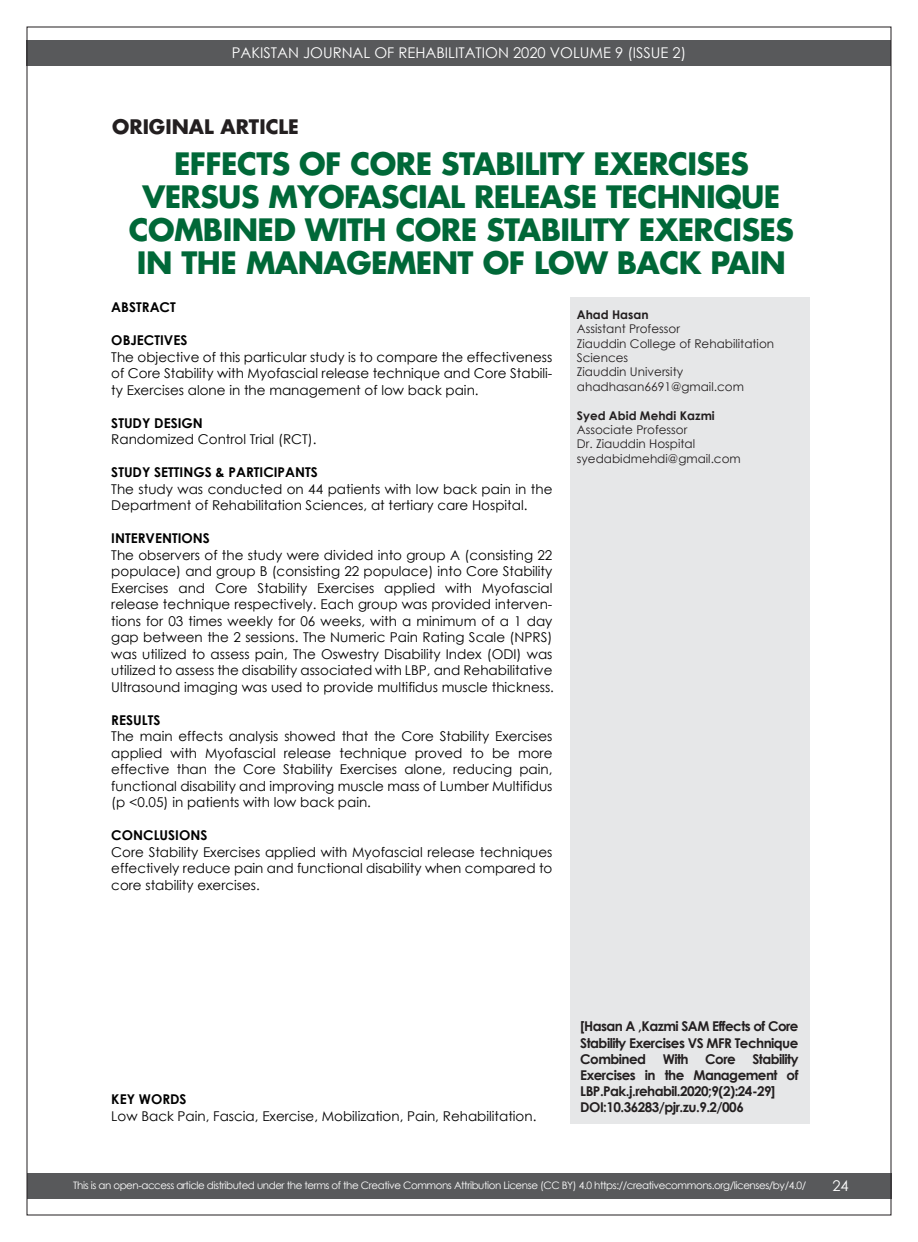
<style>
.page{position:relative;width:918px;height:1242px;background:#fff}
.page>*{position:absolute;margin:0;border:0;box-sizing:border-box;transform-origin:0 0}
.t1{font:700 30px/33px "Futura Std";letter-spacing:-.02em;color:#006838;text-align:center}
.t2{font:700 19.5px "Futura Std";color:#231f20}
.t3{font:14.7px "Century Gothic";color:#fff}
.t4{font:13.5px/16.5px "Century Gothic";color:#000;text-align:justify}
.t5{font:700 13.5px/16.2px "Century Gothic";letter-spacing:-.04em;color:#231f20}
.t6{font:700 13.5px "Century Gothic";color:#000}
.t7{font:12px/14.4px "Century Gothic";color:#231f20}
.t8{font:700 12px "Century Gothic";color:#231f20}
.t9{font:10.35px "Century Gothic";letter-spacing:-.04em;color:#fff}
</style>
<div class="page">
<div style="left:27px;top:40px;width:864px;height:26px;background:#58595b"></div>
<div style="left:27px;top:1173px;width:864px;height:26px;background:#58595b"></div>
<div style="left:570px;top:298px;width:240px;height:826px;background:#e6e7e8"></div>
<p class="t3" style="left:232px;top:43px;width:456px">PAKISTAN JOURNAL OF REHABILITATION 2020 VOLUME 9 (ISSUE 2)</p>
<h2 class="t2" style="left:112px;top:114px;width:188px">ORIGINAL ARTICLE</h2>
<h1 class="t1" style="left:129px;top:147px;width:667px">EFFECTS OF CORE STABILITY EXERCISES VERSUS MYOFASCIAL RELEASE TECHNIQUE COMBINED WITH CORE STABILITY EXERCISES IN THE MANAGEMENT OF LOW BACK PAIN</h1>
<p class="t8" style="left:577px;top:307px;width:73px">Ahad Hasan</p>
<p class="t7" style="left:577px;top:321px;width:199px">Assistant Professor<br>Ziauddin College of Rehabilitation<br>Sciences<br>Ziauddin University ahadhasan6691@gmail.com</p>
<p class="t8" style="left:577px;top:408px;width:139px">Syed Abid Mehdi Kazmi</p>
<p class="t7" style="left:577px;top:422px;width:166px">Associate Professor<br>Dr. Ziauddin Hospital syedabidmehdi@gmail.com</p>
<p class="t6" style="left:111px;top:299px;width:66px">ABSTRACT</p>
<p class="t6" style="left:111px;top:332px;width:78px">OBJECTIVES</p>
<p class="t4" style="left:111px;top:348px;width:443px">The objective of this particular study is to compare the effectiveness of Core Stability with Myofascial release technique and Core Stabili&shy;ty Exercises alone in the management of low back pain.</p>
<p class="t6" style="left:111px;top:414px;width:93px">STUDY DESIGN</p>
<p class="t4" style="left:111px;top:431px;width:207px">Randomized Control Trial (RCT).</p>
<p class="t6" style="left:111px;top:464px;width:208px">STUDY SETTINGS &amp; PARTICIPANTS</p>
<p class="t4" style="left:111px;top:480px;width:443px">The study was conducted on 44 patients with low back pain in the<br>Department of Rehabilitation Sciences, at tertiary care Hospital.</p>
<p class="t6" style="left:111px;top:530px;width:100px">INTERVENTIONS</p>
<p class="t4" style="left:111px;top:546px;width:444px">The observers of the study were divided into group A (consisting 22 populace) and group B (consisting 22 populace) into Core Stability Exercises and Core Stability Exercises applied with Myofascial release technique respectively. Each group was provided interven&shy;tions for 03 times weekly for 06 weeks, with a minimum of a 1 day gap between the 2 sessions. The Numeric Pain Rating Scale (NPRS) was utilized to assess pain, The Oswestry Disability Index (ODI) was utilized to assess the disability associated with LBP, and Rehabilitative Ultrasound imaging was used to provide multifidus muscle thickness.</p>
<p class="t6" style="left:111px;top:711px;width:51px">RESULTS</p>
<p class="t4" style="left:111px;top:728px;width:443px">The main effects analysis showed that the Core Stability Exercises applied with Myofascial release technique proved to be more effective than the Core Stability Exercises alone, reducing pain, functional disability and improving muscle mass of Lumber Multifidus (p &lt;0.05) in patients with low back pain.</p>
<p class="t6" style="left:111px;top:827px;width:98px">CONCLUSIONS</p>
<p class="t4" style="left:111px;top:843px;width:443px">Core Stability Exercises applied with Myofascial release techniques effectively reduce pain and functional disability when compared to core stability exercises.</p>
<p class="t6" style="left:111px;top:1091px;width:77px">KEY WORDS</p>
<p class="t4" style="left:111px;top:1107px;width:427px">Low Back Pain, Fascia, Exercise, Mobilization, Pain, Rehabilitation.</p>
<p class="t5" style="left:580px;top:1018px;width:220px">[Hasan A ,Kazmi SAM Effects of Core Stability Exercises VS MFR Technique Combined With Core Stability Exercises in the Management of LBP.Pak.j.rehabil.2020;9(2):24-29] DOI:10.36283/pjr.zu.9.2/006</p>
<p class="t9" style="left:73px;top:1179px;width:734px">This is an open-access article distributed under the terms of the Creative Commons Attribution License (CC BY) 4.0 https://creativecommons.org/licenses/by/4.0/</p>
<p class="t3" style="left:832px;top:1176px;width:18px">24</p>
</div>
